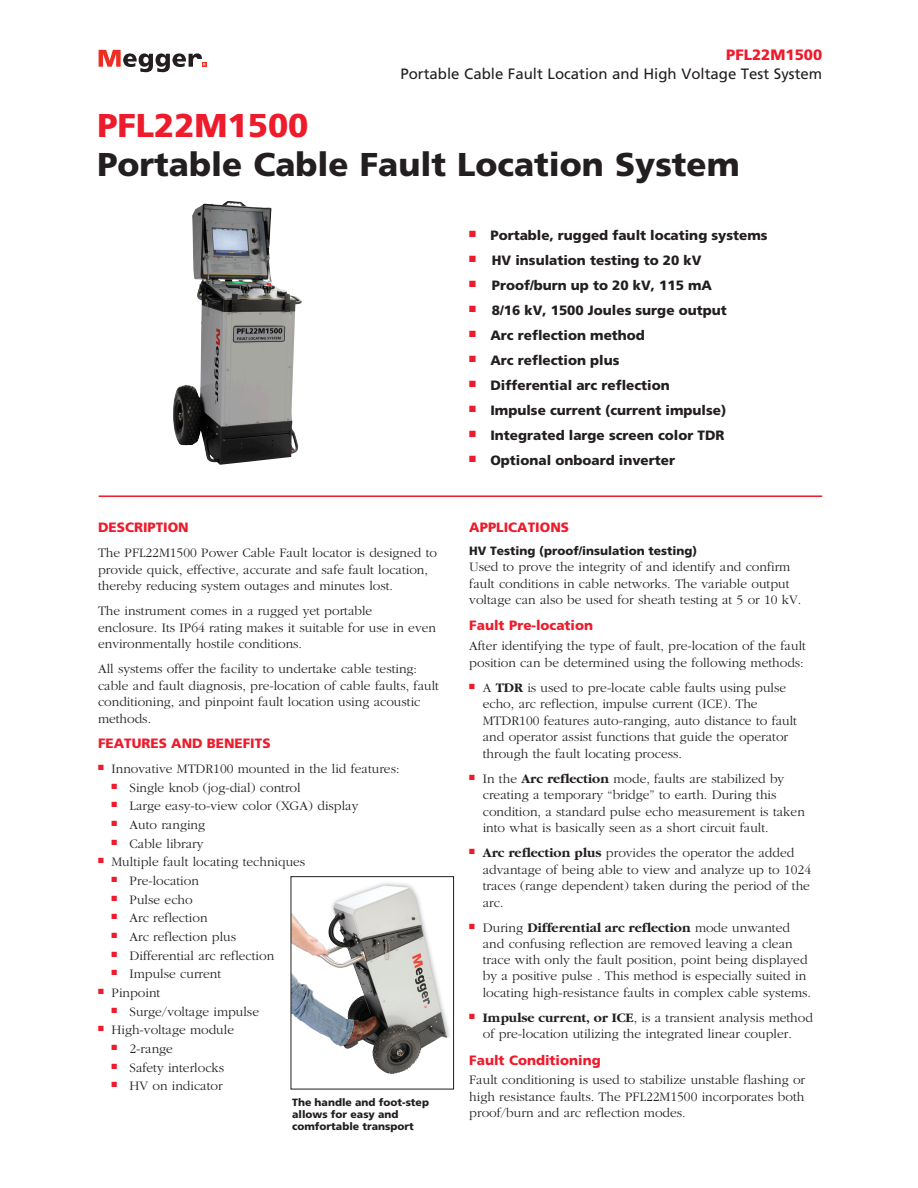
<style>
.page{position:relative;width:918px;height:1188px;background:#fff}
.page>*{position:absolute;margin:0;border:0;box-sizing:border-box;transform-origin:0 0}
._02b_large_product_d{font:900 33px "Frutiger";color:#231f20}
._02a_large_product_n{font:900 33px "Frutiger";color:#ee1b2c}
._01b_small_product_d{font:15px "Frutiger";color:#231f20}
._01b_small_product_d-2{font:900 15px "Frutiger";color:#ee1b2c}
._03b_body_bullets{font:300 13.5px/16.5px "Garamond";color:#231f20}
._05a_body_copy{font:300 13.5px/16.5px "Garamond";color:#231f20}
._03a_main_bullets{font:900 13.5px "Frutiger";color:#231f20}
._04b_small_red_headi{font:900 13.5px "Frutiger";color:#ee1b2c}
._05a_body_copy-2{font:900 13.5px "Frutiger";color:#ee1b2c}
._03b_body_bullets-2{font:900 13.5px "Frutiger";color:#ee1b2c}
._04a_large_red_headi{font:900 13.5px "Frutiger";color:#ee1b2c}
._04d_small_black_hea{font:900 12px "Frutiger";color:#231f20}
._080_Photo_descripti{font:900 10.5px/12px "Frutiger";color:#231f20}
.s1{font-weight:700}
</style>
<div class="page">
<svg style="left:99px;top:50px;width:108px;height:22px"></svg>
<hr style="left:99px;top:495px;width:723px;height:2px;background:#ee1b2c">
<img style="left:173px;top:201px;width:129px;height:264px">
<img style="left:293px;top:884px;width:86px;height:121px">
<div style="left:291px;top:876px;width:163px;height:213px;border:1px solid #231f20"></div>
<p class="_01b_small_product_d-2" style="left:726px;top:46px;width:97px">PFL22M1500</p>
<p class="_01b_small_product_d" style="left:400px;top:65px;width:423px">Portable Cable Fault Location and High Voltage Test System</p>
<p class="_02a_large_product_n" style="left:97px;top:105px;width:213px">PFL22M1500</p>
<p class="_02b_large_product_d" style="left:97px;top:144px;width:644px">Portable Cable Fault Location System</p>
<p class="_04a_large_red_headi" style="left:98px;top:519px;width:92px">DESCRIPTION</p>
<p class="_05a_body_copy" style="left:98px;top:545px;width:341px">The PFL22M1500 Power Cable Fault locator is designed to provide quick, effective, accurate and safe fault location, thereby reducing system outages and minutes lost.</p>
<p class="_05a_body_copy" style="left:98px;top:603px;width:340px">The instrument comes in a rugged yet portable<br>enclosure. Its IP64 rating makes it suitable for use in even environmentally hostile conditions.</p>
<p class="_05a_body_copy" style="left:98px;top:661px;width:343px">All systems offer the facility to undertake cable testing: cable and fault diagnosis, pre-location of cable faults, fault conditioning, and pinpoint fault location using acoustic methods.</p>
<p class="_05a_body_copy-2" style="left:98px;top:735px;width:174px">FEATURES AND BENEFITS</p>
<p class="_03b_body_bullets" style="left:98px;top:761px;width:303px"><sup>■</sup> Innovative MTDR100 mounted in the lid features:</p>
<p class="_03b_body_bullets" style="left:112px;top:779px;width:191px"><sup>■</sup> Single knob (jog-dial) control</p>
<p class="_03b_body_bullets" style="left:112px;top:798px;width:248px"><sup>■</sup> Large easy-to-view color (XGA) display</p>
<p class="_03b_body_bullets" style="left:112px;top:817px;width:95px"><sup>■</sup> Auto ranging</p>
<p class="_03b_body_bullets" style="left:112px;top:835px;width:93px"><sup>■</sup> Cable library</p>
<p class="_03b_body_bullets" style="left:98px;top:854px;width:209px"><sup>■</sup> Multiple fault locating techniques</p>
<p class="_03b_body_bullets" style="left:112px;top:873px;width:89px"><sup>■</sup> Pre-location</p>
<p class="_03b_body_bullets" style="left:112px;top:891px;width:83px"><sup>■</sup> Pulse echo</p>
<p class="_03b_body_bullets" style="left:112px;top:910px;width:98px"><sup>■</sup> Arc reflection</p>
<p class="_03b_body_bullets" style="left:112px;top:929px;width:126px"><sup>■</sup> Arc reflection plus</p>
<p class="_03b_body_bullets" style="left:112px;top:947px;width:164px"><sup>■</sup> Differential arc reflection</p>
<p class="_03b_body_bullets" style="left:112px;top:966px;width:111px"><sup>■</sup> Impulse current</p>
<p class="_03b_body_bullets" style="left:98px;top:985px;width:64px"><sup>■</sup> Pinpoint</p>
<p class="_03b_body_bullets" style="left:112px;top:1003px;width:149px"><sup>■</sup> Surge/voltage impulse</p>
<p class="_03b_body_bullets" style="left:98px;top:1022px;width:138px"><sup>■</sup> High-voltage module</p>
<p class="_03b_body_bullets" style="left:112px;top:1041px;width:63px"><sup>■</sup> 2-range</p>
<p class="_03b_body_bullets" style="left:112px;top:1059px;width:114px"><sup>■</sup> Safety interlocks</p>
<p class="_03b_body_bullets" style="left:112px;top:1078px;width:113px"><sup>■</sup> HV on indicator</p>
<p class="_080_Photo_descripti" style="left:292px;top:1096px;width:138px">The handle and foot-step allows for easy and comfortable transport</p>
<p class="_03a_main_bullets" style="left:469px;top:227px;width:300px"><sup>■</sup> ■Portable, rugged fault locating systems</p>
<p class="_03a_main_bullets" style="left:469px;top:252px;width:234px"><sup>■</sup> HV insulation testing to 20 kV</p>
<p class="_03a_main_bullets" style="left:469px;top:277px;width:244px"><sup>■</sup> Proof/burn up to 20 kV, 115 mA</p>
<p class="_03a_main_bullets" style="left:469px;top:302px;width:259px"><sup>■</sup> 8/16 kV, 1500 Joules surge output</p>
<p class="_03a_main_bullets" style="left:469px;top:327px;width:177px"><sup>■</sup> ■Arc reflection method</p>
<p class="_03a_main_bullets" style="left:469px;top:352px;width:152px"><sup>■</sup> ■Arc reflection plus</p>
<p class="_03a_main_bullets" style="left:469px;top:377px;width:202px"><sup>■</sup> ■Differential arc reflection</p>
<p class="_03a_main_bullets" style="left:469px;top:402px;width:259px"><sup>■</sup> ■Impulse current (current impulse)</p>
<p class="_03a_main_bullets" style="left:469px;top:427px;width:257px"><sup>■</sup> ■Integrated large screen color TDR</p>
<p class="_03a_main_bullets" style="left:469px;top:452px;width:207px"><sup>■</sup> ■Optional onboard inverter</p>
<p class="_03b_body_bullets-2" style="left:469px;top:519px;width:101px">APPLICATIONS</p>
<p class="_04d_small_black_hea" style="left:469px;top:543px;width:229px">HV Testing (proof/insulation testing)</p>
<p class="_05a_body_copy" style="left:469px;top:559px;width:334px">Used to prove the integrity of and identify and confirm fault conditions in cable networks. The variable output voltage can also be used for sheath testing at 5 or 10 kV.</p>
<p class="_04b_small_red_headi" style="left:469px;top:618px;width:125px">Fault Pre-location</p>
<p class="_05a_body_copy" style="left:469px;top:638px;width:338px">After identifying the type of fault, pre-location of the fault position can be determined using the following methods:</p>
<p class="_03b_body_bullets" style="left:483px;top:679px;width:316px;text-indent:-14px"><sup>■</sup> A <span class="s1">TDR</span> is used to pre-locate cable faults using pulse echo, arc reflection, impulse current (ICE). The MTDR100 features auto-ranging, auto distance to fault and operator assist functions that guide the operator through the fault locating process.</p>
<p class="_03b_body_bullets" style="left:483px;top:771px;width:324px;text-indent:-14px"><sup>■</sup> In the <span class="s1">Arc reflection</span> mode, faults are stabilized by creating a temporary “bridge” to earth. During this condition, a standard pulse echo measurement is taken into what is basically seen as a short circuit fault.</p>
<p class="_03b_body_bullets" style="left:483px;top:845px;width:330px;text-indent:-14px"><sup>■</sup> <span class="s1">Arc reflection plus</span> provides the operator the added advantage of being able to view and analyze up to 1024 traces (range dependent) taken during the period of the arc.</p>
<p class="_03b_body_bullets" style="left:483px;top:920px;width:330px;text-indent:-14px"><sup>■</sup> During <span class="s1">Differential arc reflection</span> mode unwanted and confusing reflection are removed leaving a clean trace with only the fault position, point being displayed by a positive pulse . This method is especially suited in locating high-resistance faults in complex cable systems.</p>
<p class="_03b_body_bullets" style="left:469px;top:1010px;width:345px;text-align:center"><sup>■</sup> <span class="s1">Impulse current, or ICE</span>, is a transient analysis method of pre-location utilizing the integrated linear coupler.</p>
<p class="_04b_small_red_headi" style="left:469px;top:1052px;width:133px">Fault Conditioning</p>
<p class="_05a_body_copy" style="left:469px;top:1072px;width:337px;text-align:justify">Fault conditioning is used to stabilize unstable flashing or high resistance faults. The PFL22M1500 incorporates both proof/burn and arc reflection modes.</p>
</div>
